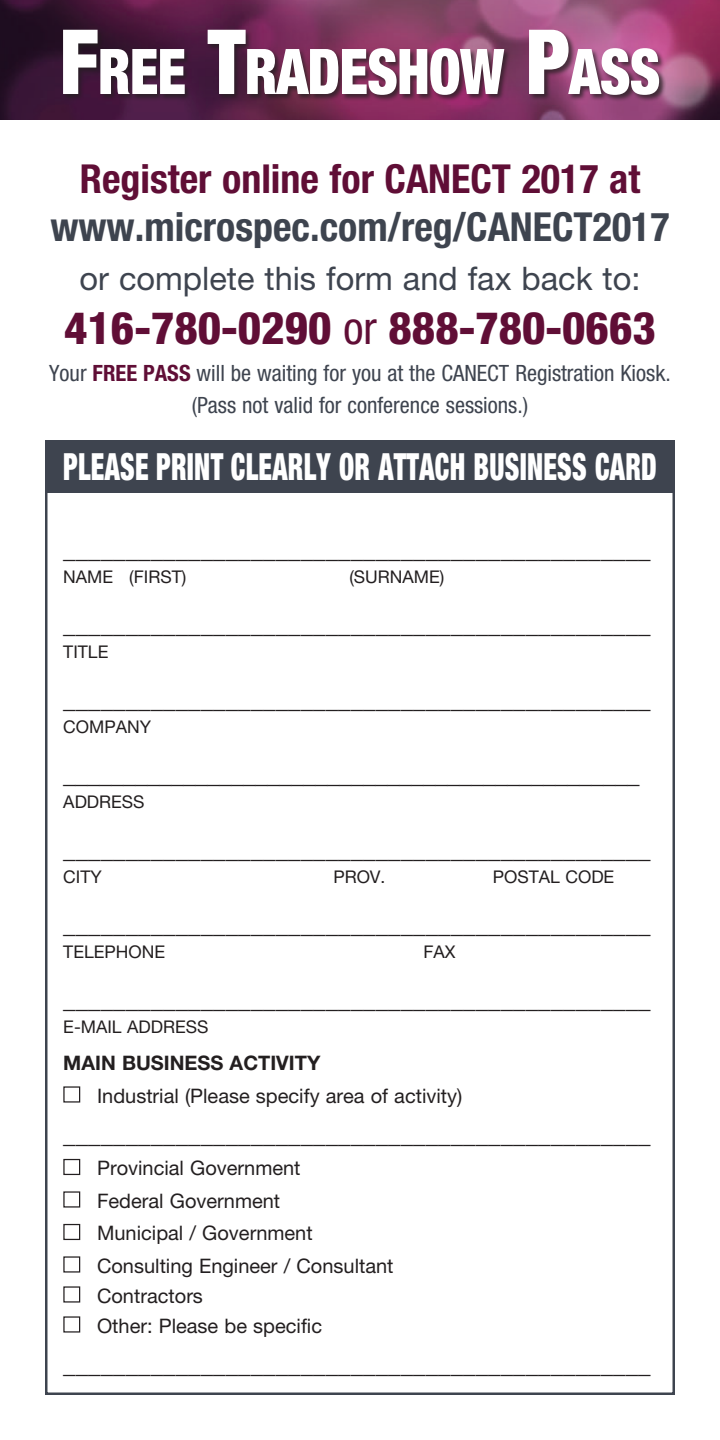
<style>
.page{position:relative;width:720px;height:1440px;background:#fff}
.page>*{position:absolute;margin:0;border:0;box-sizing:border-box;transform-origin:0 0}
.t1{font:900 condensed 63px "Helvetica Neue LT Std";letter-spacing:-.015em;color:#fff;scale:.91 1}
.t2{font:800 condensed 45px "Helvetica Neue LT Std";color:#600e36}
.t3{font:700 condensed 40px "Helvetica Neue LT Std";color:#3e444f}
.t4{font:700 condensed 40px "Helvetica Neue LT Std";color:#600e36}
.t5{font:900 condensed 37.5px "Helvetica Neue LT Std";letter-spacing:.01em;color:#fff;scale:.72 1}
.t6{font:32.5px "Helvetica Neue LT Std";color:#3e444f}
.t7{font:25px "Helvetica Neue LT Std";color:#231f20}
.t8{font:condensed 22.5px/32px "Helvetica Neue LT Std";color:#3e444f;text-align:center}
.t9{font:20px/32.5px "Helvetica Neue LT Std";color:#231f20}
.t10{font:700 20px "Helvetica Neue LT Std";color:#231f20}
.t11{font:17.5px "Helvetica Neue LT Std";color:#231f20}
.s1{font-size:90px}
.s2{font-weight:400}
.s3{font-weight:700;color:#600e36}
</style>
<div class="page">
<img style="left:0;top:0;width:720px;height:119px">
<div style="left:45px;top:441px;width:630px;height:954px;background:#fff;border:2px solid #3e444f"></div>
<div style="left:63px;top:1159px;width:17px;height:16px;border:1px solid #231f20"></div>
<div style="left:63px;top:1224px;width:17px;height:16px;border:1px solid #231f20"></div>
<div style="left:62px;top:29px;width:604px;height:73px;background:#231f20;opacity:.75"></div>
<div style="left:45px;top:441px;width:630px;height:52px;background:#3e444f"></div>
<h1 class="t1" style="left:59px;top:33px;width:662px"><span class="s1">F</span>REE <span class="s1">T</span>RADESHOW <span class="s1">P</span>ASS</h1>
<h3 class="t4" style="left:80px;top:154px;width:562px">Register online for CANECT 2017 at</h3>
<h3 class="t3" style="left:50px;top:202px;width:621px">www.microspec.com/reg/CANECT2017</h3>
<h3 class="t6" style="left:80px;top:259px;width:562px">or complete this form and fax back to:</h3>
<h2 class="t2" style="left:64px;top:300px;width:593px">416-780-0290 <span class="s2">or</span> 888-780-0663</h2>
<p class="t8" style="left:49px;top:357px;width:623px">Your <span class="s3">FREE PASS</span> will be waiting for you at the CANECT Registration Kiosk. (Pass not valid for conference sessions.)</p>
<h3 class="t5" style="left:63px;top:444px;width:826px">PLEASE PRINT CLEARLY OR ATTACH BUSINESS CARD</h3>
<p class="t7" style="left:63px;top:534px;width:589px">_______________________________________________</p>
<p class="t11" style="left:63px;top:566px;width:124px">NAME (FIRST)</p>
<p class="t11" style="left:349px;top:566px;width:96px">(SURNAME)</p>
<p class="t7" style="left:63px;top:609px;width:589px">_______________________________________________</p>
<p class="t11" style="left:63px;top:641px;width:47px">TITLE</p>
<p class="t7" style="left:63px;top:684px;width:589px">_______________________________________________</p>
<p class="t11" style="left:63px;top:716px;width:89px">COMPANY</p>
<p class="t7" style="left:63px;top:759px;width:578px">________________________________________________</p>
<p class="t11" style="left:63px;top:791px;width:83px">ADDRESS</p>
<p class="t7" style="left:63px;top:834px;width:589px">_______________________________________________</p>
<p class="t11" style="left:63px;top:866px;width:40px">CITY</p>
<p class="t11" style="left:333px;top:866px;width:54px">PROV.</p>
<p class="t11" style="left:493px;top:866px;width:123px">POSTAL CODE</p>
<p class="t7" style="left:63px;top:909px;width:589px">_______________________________________________</p>
<p class="t11" style="left:63px;top:941px;width:103px">TELEPHONE</p>
<p class="t11" style="left:423px;top:941px;width:34px">FAX</p>
<p class="t7" style="left:63px;top:984px;width:589px">_______________________________________________</p>
<p class="t11" style="left:63px;top:1016px;width:147px">E-MAIL ADDRESS</p>
<p class="t10" style="left:63px;top:1051px;width:259px">MAIN BUSINESS ACTIVITY</p>
<p class="t9" style="left:97px;top:1079px;width:367px">Industrial (Please specify area of activity)</p>
<p class="t7" style="left:63px;top:1119px;width:589px">_______________________________________________</p>
<p class="t9" style="left:97px;top:1151px;width:298px">Provincial Government<br>Federal Government<br>Municipal / Government<br>Consulting Engineer / Consultant</p>
<p class="t9" style="left:97px;top:1280px;width:227px;line-height:30px">Contractors<br>Other: Please be specific</p>
<p class="t7" style="left:63px;top:1349px;width:589px">_______________________________________________</p>
</div>
